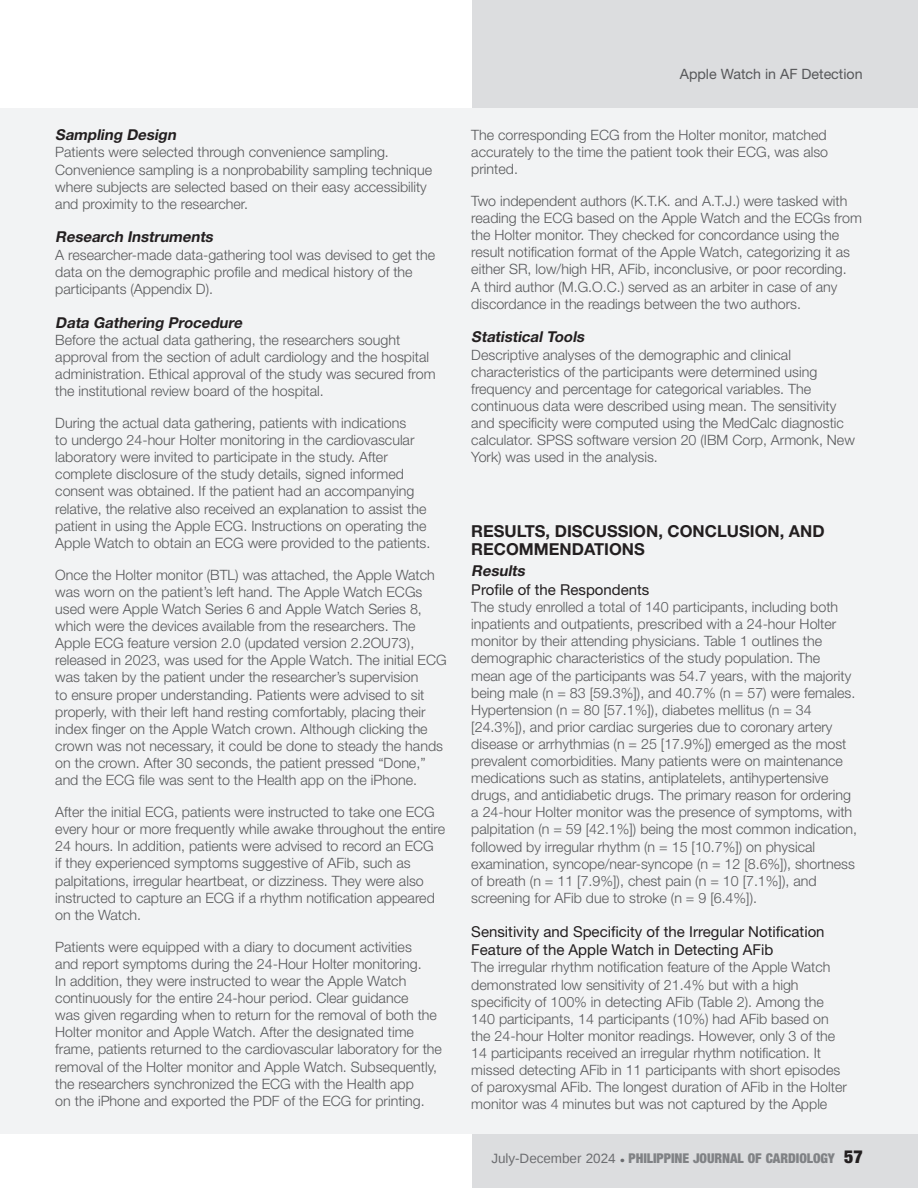
<style>
.page{position:relative;width:918px;height:1188px;background:#fff}
.page>*{position:absolute;margin:0;border:0;box-sizing:border-box;transform-origin:0 0}
.Head_1{font:700 16.5px/18px "Helvetica Neue LT Std";color:#231f20}
.Head_3{font:15px/18.8px "Helvetica Neue LT Std";color:#231f20}
.Head_2{font:italic 700 15px "Helvetica Neue LT Std";color:#231f20}
.Head2_after_Head1{font:italic 700 15px "Helvetica Neue LT Std";color:#231f20}
.Para{font:300 14.25px/17.1px "Helvetica Neue LT Std";color:#57585a}
.Para_After_Head{font:300 14.25px/17.1px "Helvetica Neue LT Std";color:#57585a}
.t1{font:14.25px "Helvetica Neue LT Std";color:#57585a}
.t2{font:900 condensed 13.5px "Helvetica Neue LT Std";letter-spacing:-.005em;color:#808285}
.s1{font-family:"Liberation Sans";font-weight:400;font-stretch:normal;color:#6c6d70}
.s2{font-size:18px;color:#231f20}
</style>
<div class="page">
<div style="left:473px;top:0;width:445px;height:108px;background:#dcdddf"></div>
<div style="left:473px;top:1134px;width:445px;height:54px;background:#dcdddf"></div>
<div style="left:0;top:108px;width:918px;height:1026px;background:#f2f3f4"></div>
<p class="Head_2" style="left:55px;top:126px;width:125px">Sampling Design</p>
<p class="Para" style="left:55px;top:143px;width:378px">Patients were selected through convenience sampling.<br>Convenience sampling is a nonprobability sampling technique where subjects are selected based on their easy accessibility and proximity to the researcher.</p>
<p class="Head_2" style="left:55px;top:228px;width:162px">Research Instruments</p>
<p class="Para_After_Head" style="left:55px;top:246px;width:381px">A researcher-made data-gathering tool was devised to get the data on the demographic profile and medical history of the participants (Appendix D).</p>
<p class="Head_2" style="left:55px;top:313px;width:191px">Data Gathering Procedure</p>
<p class="Para_After_Head" style="left:55px;top:331px;width:382px">Before the actual data gathering, the researchers sought approval from the section of adult cardiology and the hospital administration. Ethical approval of the study was secured from the institutional review board of the hospital.</p>
<p class="Para" style="left:55px;top:414px;width:377px">During the actual data gathering, patients with indications<br>to undergo 24-hour Holter monitoring in the cardiovascular laboratory were invited to participate in the study. After complete disclosure of the study details, signed informed consent was obtained. If the patient had an accompanying relative, the relative also received an explanation to assist the patient in using the Apple ECG. Instructions on operating the Apple Watch to obtain an ECG were provided to the patients.</p>
<p class="Para" style="left:55px;top:566px;width:393px">Once the Holter monitor (BTL) was attached, the Apple Watch was worn on the patient’s left hand. The Apple Watch ECGs used were Apple Watch Series 6 and Apple Watch Series 8, which were the devices available from the researchers. The Apple ECG feature version 2.0 (updated version 2.2OU73), released in 2023, was used for the Apple Watch. The initial ECG was taken by the patient under the researcher’s supervision<br>to ensure proper understanding. Patients were advised to sit properly, with their left hand resting comfortably, placing their index finger on the Apple Watch crown. Although clicking the crown was not necessary, it could be done to steady the hands on the crown. After 30 seconds, the patient pressed “Done,” and the ECG file was sent to the Health app on the iPhone.</p>
<p class="Para" style="left:55px;top:803px;width:391px">After the initial ECG, patients were instructed to take one ECG every hour or more frequently while awake throughout the entire 24 hours. In addition, patients were advised to record an ECG<br>if they experienced symptoms suggestive of AFib, such as palpitations, irregular heartbeat, or dizziness. They were also instructed to capture an ECG if a rhythm notification appeared on the Watch.</p>
<p class="Para" style="left:55px;top:938px;width:388px">Patients were equipped with a diary to document activities<br>and report symptoms during the 24-Hour Holter monitoring.<br>In addition, they were instructed to wear the Apple Watch continuously for the entire 24-hour period. Clear guidance<br>was given regarding when to return for the removal of both the Holter monitor and Apple Watch. After the designated time frame, patients returned to the cardiovascular laboratory for the removal of the Holter monitor and Apple Watch. Subsequently, the researchers synchronized the ECG with the Health app<br>on the iPhone and exported the PDF of the ECG for printing.</p>
<p class="t1" style="left:680px;top:65px;width:184px">Apple Watch in AF Detection</p>
<p class="Para" style="left:471px;top:126px;width:358px;text-align:justify">The corresponding ECG from the Holter monitor, matched accurately to the time the patient took their ECG, was also printed.</p>
<p class="Para" style="left:471px;top:192px;width:392px">Two independent authors (K.T.K. and A.T.J.) were tasked with reading the ECG based on the Apple Watch and the ECGs from the Holter monitor. They checked for concordance using the result notification format of the Apple Watch, categorizing it as either SR, low/high HR, AFib, inconclusive, or poor recording.<br>A third author (M.G.O.C.) served as an arbiter in case of any discordance in the readings between the two authors.</p>
<p class="Head_2" style="left:471px;top:328px;width:118px">Statistical Tools</p>
<p class="Para" style="left:471px;top:346px;width:385px">Descriptive analyses of the demographic and clinical characteristics of the participants were determined using frequency and percentage for categorical variables. The continuous data were described using mean. The sensitivity and specificity were computed using the MedCalc diagnostic calculator. SPSS software version 20 (IBM Corp, Armonk, New York) was used in the analysis.</p>
<p class="Head_1" style="left:471px;top:521px;width:355px">RESULTS, DISCUSSION, CONCLUSION, AND<br>RECOMMENDATIONS</p>
<p class="Head2_after_Head1" style="left:471px;top:562px;width:58px">Results</p>
<p class="Head_3" style="left:471px;top:580px;width:180px">Profile of the Respondents</p>
<p class="Para" style="left:471px;top:598px;width:387px">The study enrolled a total of 140 participants, including both inpatients and outpatients, prescribed with a 24-hour Holter monitor by their attending physicians. Table 1 outlines the demographic characteristics of the study population. The mean age of the participants was 54.7 years, with the majority being male (n = 83 [59.3%]), and 40.7% (n = 57) were females.<br>Hypertension (n = 80 [57.1%]), diabetes mellitus (n = 34 [24.3%]), and prior cardiac surgeries due to coronary artery disease or arrhythmias (n = 25 [17.9%]) emerged as the most prevalent comorbidities. Many patients were on maintenance medications such as statins, antiplatelets, antihypertensive drugs, and antidiabetic drugs. The primary reason for ordering a 24-hour Holter monitor was the presence of symptoms, with palpitation (n = 59 [42.1%]) being the most common indication, followed by irregular rhythm (n = 15 [10.7%]) on physical examination, syncope/near-syncope (n = 12 [8.6%]), shortness of breath (n = 11 [7.9%]), chest pain (n = 10 [7.1%]), and screening for AFib due to stroke (n = 9 [6.4%]).</p>
<p class="Head_3" style="left:471px;top:922px;width:355px">Sensitivity and Specificity of the Irregular Notification<br>Feature of the Apple Watch in Detecting AFib</p>
<p class="Para" style="left:471px;top:958px;width:377px">The irregular rhythm notification feature of the Apple Watch demonstrated low sensitivity of 21.4% but with a high specificity of 100% in detecting AFib (Table 2). Among the 140 participants, 14 participants (10%) had AFib based on the 24-hour Holter monitor readings. However, only 3 of the 14 participants received an irregular rhythm notification. It missed detecting AFib in 11 participants with short episodes of paroxysmal AFib. The longest duration of AFib in the Holter monitor was 4 minutes but was not captured by the Apple</p>
<p class="t2" style="left:491px;top:1150px;width:373px"><span class="s1">July-December 2024 •</span> PHILIPPINE JOURNAL OF CARDIOLOGY <span class="s2">57</span></p>
</div>
